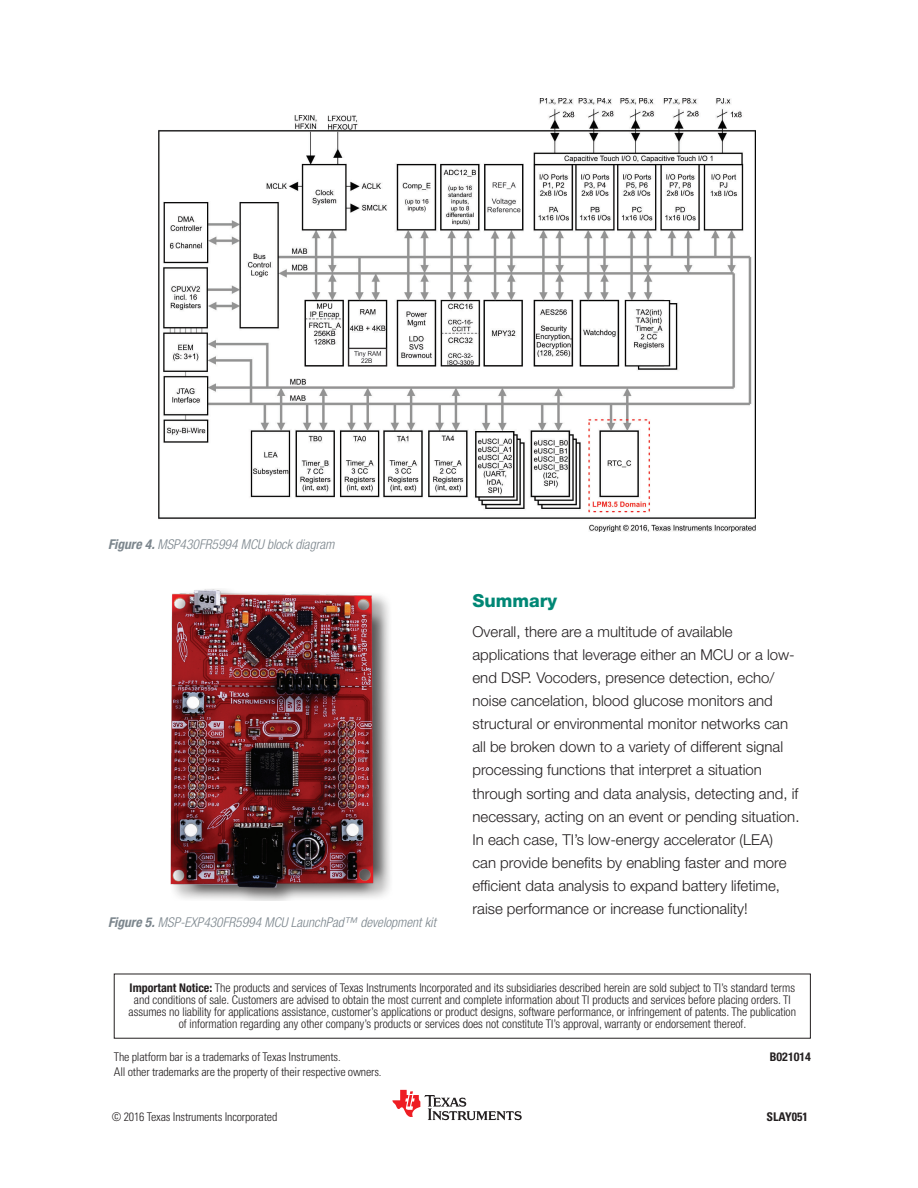
<style>
.page{position:relative;width:918px;height:1188px;background:#fff}
.page>*{position:absolute;margin:0;border:0;box-sizing:border-box;transform-origin:0 0}
.t1{font:800 18px "Helvetica Neue LT Std";color:#008775}
.t2{font:300 15px/23.1px "Helvetica Neue LT Std";color:#231f20}
.t3{font:italic 300 condensed 13.5px "Helvetica Neue LT Std";color:#7c868d}
.t4{font:300 condensed 12px/12px "Helvetica Neue LT Std";color:#231f20;text-align:center}
.t5{font:300 condensed 12px/15px "Univers";letter-spacing:-.015em;color:#231f20}
.t6{font:700 condensed 12px "Univers";color:#231f20}
.t7{font:700 condensed 12px "Helvetica Neue LT Std";color:#231f20}
.s1{font-weight:700}
</style>
<div class="page">
<img style="left:158px;top:99px;width:597px;height:433px">
<svg style="left:392px;top:1090px;width:130px;height:30px"></svg>
<img style="left:170px;top:589px;width:220px;height:311px">
<p class="t3" style="left:108px;top:537px;width:228px"><span class="s1">Figure 4.</span> MSP430FR5994 MCU block diagram</p>
<p class="t3" style="left:108px;top:915px;width:329px"><span class="s1">Figure 5.</span> MSP-EXP430FR5994 MCU LaunchPad™ development kit</p>
<p class="t1" style="left:472px;top:590px;width:86px">Summary</p>
<p class="t2" style="left:472px;top:620px;width:329px">Overall, there are a multitude of available applications that leverage either an MCU or a low&shy;end DSP. Vocoders, presence detection, echo/ noise cancelation, blood glucose monitors and structural or environmental monitor networks can all be broken down to a variety of different signal processing functions that interpret a situation through sorting and data analysis, detecting and, if necessary, acting on an event or pending situation.<br>In each case, TI’s low-energy accelerator (LEA) can provide benefits by enabling faster and more efficient data analysis to expand battery lifetime, raise performance or increase functionality!</p>
<p class="t4" style="left:129px;top:982px;width:669px"><span class="s1">Important Notice:</span> The products and services of Texas Instruments Incorporated and its subsidiaries described herein are sold subject to TI’s standard terms and conditions of sale. Customers are advised to obtain the most current and complete information about TI products and services before placing orders. TI assumes no liability for applications assistance, customer’s applications or product designs, software performance, or infringement of patents. The publication of information regarding any other company’s products or services does not constitute TI’s approval, warranty or endorsement thereof.</p>
<p class="t7" style="left:770px;top:1049px;width:43px">B021014</p>
<p class="t5" style="left:114px;top:1049px;width:269px">The platform bar is a trademarks of Texas Instruments.<br>All other trademarks are the property of their respective owners.</p>
<p class="t5" style="left:112px;top:1110px;width:167px">© 2016 Texas Instruments Incorporated</p>
<p class="t6" style="left:767px;top:1110px;width:43px">SLAY051</p>
</div>
